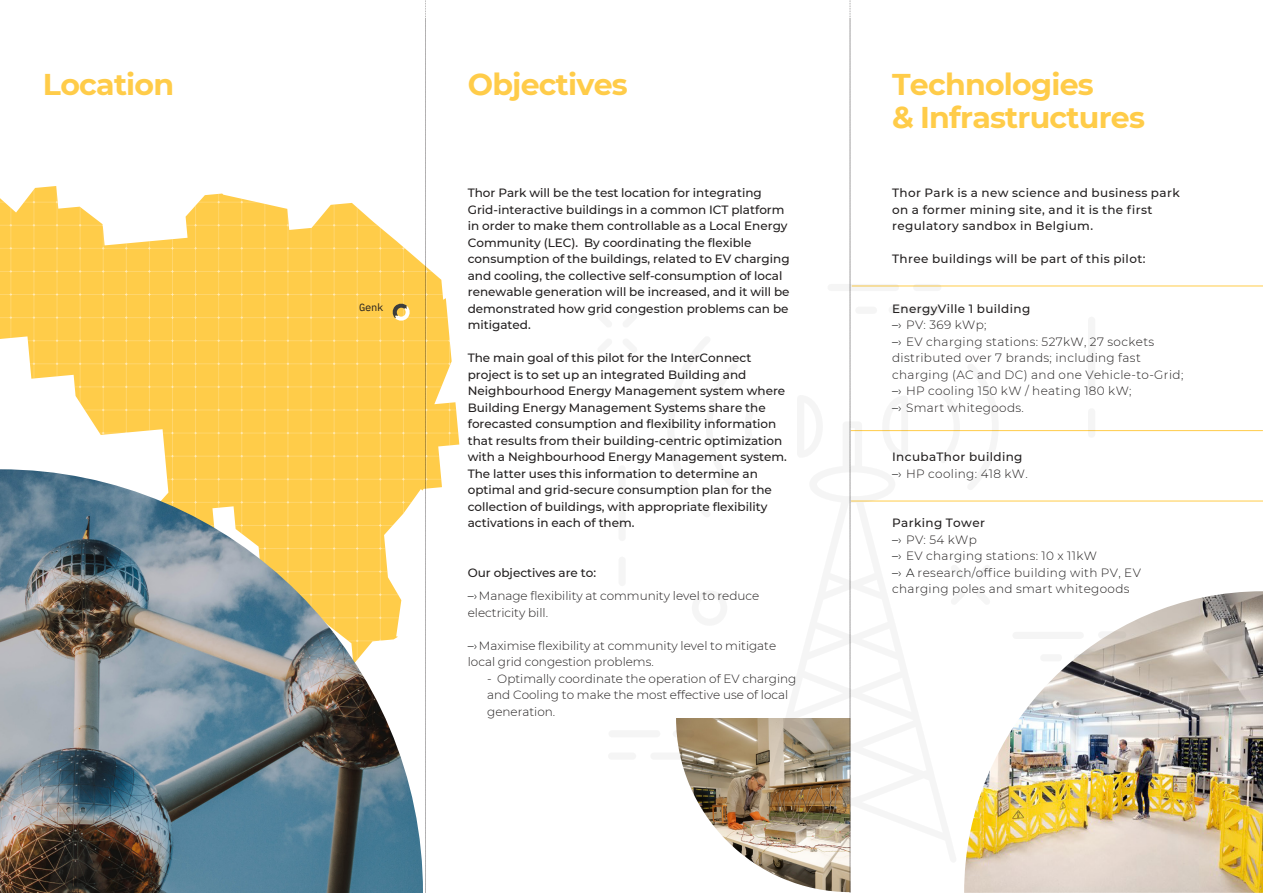
<style>
.page{position:relative;width:1263px;height:893px;background:#fff}
.page>*{position:absolute;margin:0;border:0;box-sizing:border-box;transform-origin:0 0}
.t1{font:700 30px/33px "Montserrat";letter-spacing:-.025em;color:#ffcc49}
.t2{font:500 12px/16.5px "Montserrat";color:#221f1f}
.t3{font:300 12px/16.5px "Montserrat";letter-spacing:.03em;color:#221f1f}
.t4{font:300 12px/16.5px "Montserrat";color:#221f1f}
.t5{font:500 12px/16.5px "Montserrat";letter-spacing:.03em;color:#221f1f}
.t6{font:10.5px "IBM Plex Mono";color:#221f1f}
.s1{color:#000}
.s2{font-weight:500}
.s3{font-weight:300;color:#000}
.s4{font-weight:300}
</style>
<div class="page">
<img style="left:964px;top:591px;width:299px;height:302px">
<hr style="left:852px;top:286px;width:411px;height:1px;background:#ffcc49">
<hr style="left:851px;top:501px;width:412px;height:1px;background:#ffcc49">
<svg style="left:0;top:186px;width:459px;height:304px;fill:#ffcc49"></svg>
<hr style="left:11px;top:186px;width:1px;height:478px;background:#fff">
<hr style="left:34px;top:186px;width:1px;height:478px;background:#fff">
<hr style="left:57px;top:186px;width:1px;height:478px;background:#fff">
<hr style="left:80px;top:186px;width:1px;height:478px;background:#fff">
<hr style="left:103px;top:186px;width:1px;height:478px;background:#fff">
<hr style="left:126px;top:186px;width:1px;height:478px;background:#fff">
<hr style="left:149px;top:186px;width:1px;height:478px;background:#fff">
<hr style="left:172px;top:186px;width:1px;height:478px;background:#fff">
<hr style="left:218px;top:186px;width:1px;height:478px;background:#fff">
<hr style="left:195px;top:186px;width:1px;height:478px;background:#fff">
<hr style="left:241px;top:186px;width:1px;height:478px;background:#fff">
<hr style="left:265px;top:186px;width:1px;height:478px;background:#fff">
<hr style="left:288px;top:186px;width:1px;height:478px;background:#fff">
<hr style="left:311px;top:186px;width:1px;height:478px;background:#fff">
<hr style="left:334px;top:186px;width:1px;height:478px;background:#fff">
<hr style="left:357px;top:186px;width:1px;height:478px;background:#fff">
<hr style="left:380px;top:186px;width:1px;height:478px;background:#fff">
<hr style="left:403px;top:186px;width:1px;height:478px;background:#fff">
<hr style="left:449px;top:186px;width:1px;height:478px;background:#fff">
<hr style="left:0;top:479px;width:459px;height:1px;background:#fff">
<hr style="left:0;top:456px;width:459px;height:1px;background:#fff">
<hr style="left:0;top:433px;width:459px;height:1px;background:#fff">
<hr style="left:0;top:387px;width:459px;height:1px;background:#fff">
<hr style="left:0;top:410px;width:459px;height:1px;background:#fff">
<hr style="left:0;top:364px;width:459px;height:1px;background:#fff">
<hr style="left:0;top:340px;width:459px;height:1px;background:#fff">
<hr style="left:0;top:317px;width:459px;height:1px;background:#fff">
<hr style="left:0;top:294px;width:459px;height:1px;background:#fff">
<hr style="left:0;top:271px;width:459px;height:1px;background:#fff">
<hr style="left:0;top:248px;width:459px;height:1px;background:#fff">
<hr style="left:0;top:225px;width:459px;height:1px;background:#fff">
<hr style="left:0;top:202px;width:459px;height:1px;background:#fff">
<svg style="left:392px;top:303px;width:18px;height:18px"></svg>
<img style="left:0;top:469px;width:423px;height:424px">
<img style="left:676px;top:718px;width:174px;height:174px">
<hr style="left:851px;top:430px;width:412px;height:1px;background:#ffcc49">
<svg style="left:425px;top:0;width:3px;height:893px"></svg>
<svg style="left:850px;top:0;width:1px;height:893px"></svg>
<svg style="left:975px;top:591px;width:15px;height:14px"></svg>
<svg style="left:964px;top:591px;width:1px;height:14px"></svg>
<svg style="left:1030px;top:757px;width:36px;height:35px"></svg>
<svg style="left:827px;top:284px;width:72px;height:7px"></svg>
<svg style="left:913px;top:284px;width:28px;height:7px"></svg>
<div style="left:888px;top:306px;width:53px;height:7px;background:#f5f5f5;border-radius:4px"></div>
<div style="left:855px;top:307px;width:22px;height:7px;background:#f5f5f5;border-radius:4px"></div>
<svg style="left:650px;top:752px;width:72px;height:8px"></svg>
<div style="left:608px;top:752px;width:28px;height:8px;background:#f5f5f5;border-radius:4px"></div>
<div style="left:608px;top:730px;width:52px;height:7px;background:#f5f5f5;border-radius:4px"></div>
<svg style="left:673px;top:730px;width:21px;height:7px"></svg>
<div style="left:1012px;top:632px;width:72px;height:7px;background:#f5f5f5;border-radius:4px"></div>
<svg style="left:1098px;top:631px;width:28px;height:8px"></svg>
<svg style="left:1074px;top:654px;width:52px;height:7px"></svg>
<div style="left:1040px;top:654px;width:22px;height:7px;background:#f5f5f5;border-radius:4px"></div>
<div style="left:1088px;top:317px;width:7px;height:76px;background:#f5f5f5;border-radius:4px"></div>
<svg style="left:1088px;top:408px;width:7px;height:30px"></svg>
<div style="left:618px;top:465px;width:8px;height:76px;background:#f5f5f5;border-radius:4px"></div>
<div style="left:618px;top:557px;width:8px;height:29px;background:#f5f5f5;border-radius:4px"></div>
<svg style="left:748px;top:421px;width:209px;height:442px"></svg>
<svg style="left:882px;top:421px;width:26px;height:37px"></svg>
<svg style="left:967px;top:430px;width:32px;height:2px"></svg>
<svg style="left:939px;top:421px;width:21px;height:42px"></svg>
<svg style="left:797px;top:421px;width:26px;height:37px"></svg>
<svg style="left:748px;top:421px;width:17px;height:42px"></svg>
<h1 class="t1" style="left:43px;top:67px;width:133px">Location</h1>
<h1 class="t1" style="left:468px;top:67px;width:162px">Objectives</h1>
<h1 class="t1" style="left:892px;top:67px;width:254px">Technologies<br>&amp; Infrastructures</h1>
<p class="t6" style="left:359px;top:299px;width:26px">Genk</p>
<p class="t2" style="left:468px;top:184px;width:323px">Thor Park will be the test location for integrating Grid-interactive buildings in a common ICT platform in order to make them controllable as a Local Energy Community (LEC). By coordinating the flexible consumption of the buildings, related to EV charging and cooling, the collective self-consumption of local renewable generation will be increased, and it will be demonstrated how grid congestion problems can be mitigated.</p>
<p class="t2" style="left:468px;top:349px;width:320px">The main goal of this pilot for the InterConnect project is to set up an integrated Building and Neighbourhood Energy Management system where Building Energy Management Systems share the forecasted consumption and flexibility information that results from their building-centric optimization with a Neighbourhood Energy Management system.<br>The latter uses this information to determine an optimal and grid-secure consumption plan for the collection of buildings, with appropriate flexibility activations in each of them.</p>
<p class="t2" style="left:468px;top:564px;width:130px">Our objectives are to:</p>
<p class="t4" style="left:468px;top:587px;width:293px"><span class="s1">–›</span>Manage flexibility at community level to reduce electricity bill.</p>
<p class="t4" style="left:468px;top:637px;width:310px"><span class="s1">–›</span>Maximise flexibility at community level to mitigate local grid congestion problems.</p>
<p class="t4" style="left:487px;top:670px;width:311px">- Optimally coordinate the operation of EV charging and Cooling to make the most effective use of local generation.</p>
<p class="t5" style="left:892px;top:184px;width:289px">Thor Park is a new science and business park on a former mining site, and it is the first regulatory sandbox in Belgium.</p>
<p class="t5" style="left:892px;top:250px;width:255px">Three buildings will be part of this pilot:</p>
<p class="t3" style="left:892px;top:300px;width:293px"><span class="s2">EnergyVille 1 building<br></span><span class="s1">–›</span> PV: 369 kWp;<br><span class="s1">–›</span> EV charging stations: 527kW, 27 sockets distributed over 7 brands; including fast charging (AC and DC) and one Vehicle-to-Grid; <span class="s1">–›</span> HP cooling 150 kW / heating 180 kW;<br><span class="s1">–›</span> Smart whitegoods.</p>
<p class="t5" style="left:892px;top:448px;width:137px">IncubaThor building <span class="s3">–›</span> <span class="s4">HP cooling: 418 kW.</span></p>
<p class="t3" style="left:892px;top:515px;width:250px"><span class="s2">Parking Tower<br></span><span class="s1">–›</span> PV: 54 kWp<br><span class="s1">–›</span> EV charging stations: 10 x 11kW<br><span class="s1">–› A</span> research/office building with PV, EV charging poles and smart whitegoods</p>
</div>
